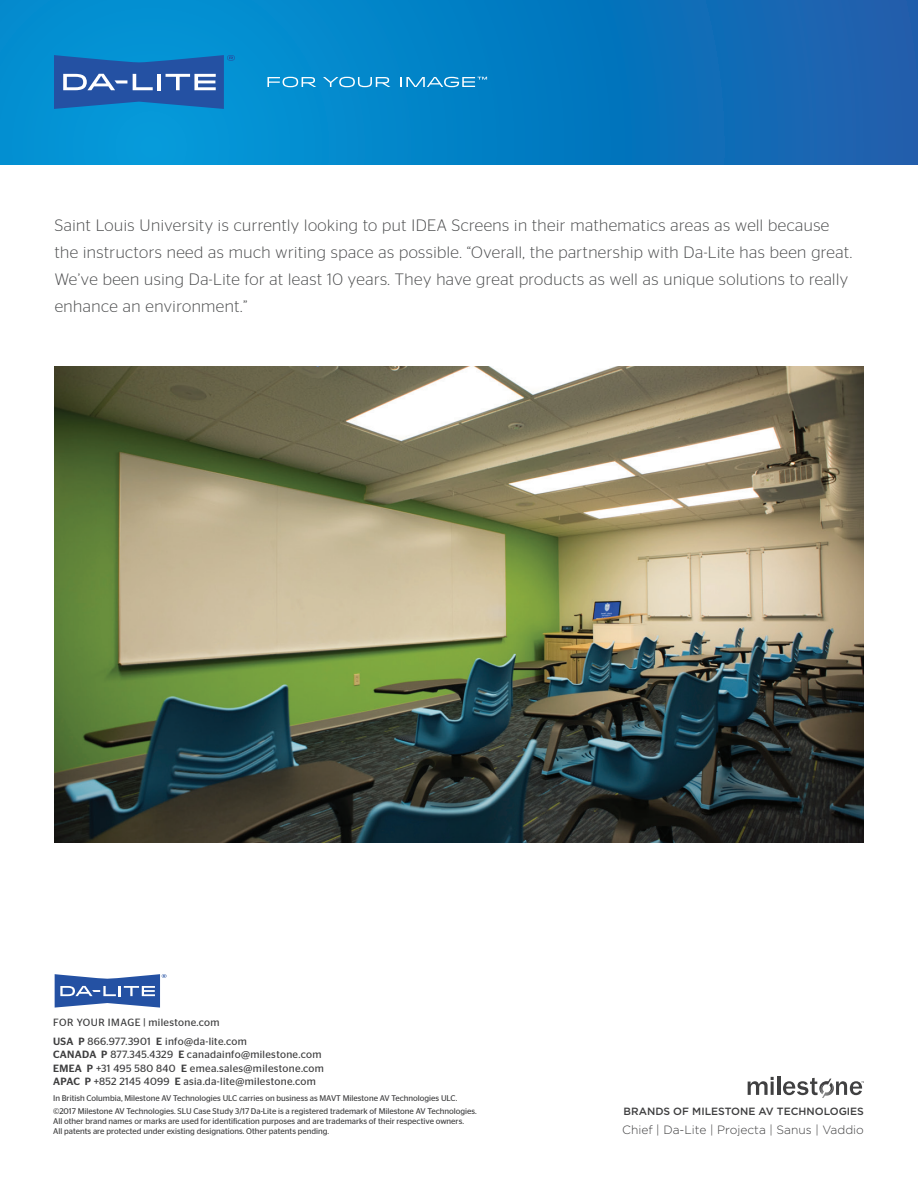
<style>
.page{position:relative;width:918px;height:1188px;background:#fff}
.page>*{position:absolute;margin:0;border:0;box-sizing:border-box;transform-origin:0 0}
.t1{font:300 16.5px/27px "Stag Sans";letter-spacing:.03em;color:#4b4c4d}
.t2{font:300 12px "Gotham";color:#3e3e3f}
.t3{font:10.5px/13.5px "Stag Sans";letter-spacing:.03em;color:#3e3e3f}
.t4{font:500 10.5px "Gotham";color:#3e3e3f}
.t5{font:8.25px/13.2px "Stag Sans";color:#3e3e3f}
.s1{font-weight:500}
</style>
<div class="page">
<div style="left:0;top:0;width:918px;height:164px;background:linear-gradient(to right,#009cdb,#1560ad)"></div>
<svg style="left:267px;top:77px;width:49px;height:10px"></svg>
<svg style="left:323px;top:77px;width:67px;height:10px"></svg>
<svg style="left:400px;top:77px;width:87px;height:10px"></svg>
<svg style="left:54px;top:55px;width:181px;height:54px;background:#326eb5"></svg>
<svg style="left:55px;top:974px;width:111px;height:34px"></svg>
<svg style="left:748px;top:1077px;width:26px;height:18px"></svg>
<hr style="left:777px;top:1077px;width:3px;height:18px;background:#404041">
<svg style="left:783px;top:1078px;width:81px;height:20px"></svg>
<img style="left:54px;top:366px;width:810px;height:477px">
<p class="t1" style="left:55px;top:212px;width:799px">Saint Louis University is currently looking to put IDEA Screens in their mathematics areas as well because the instructors need as much writing space as possible. “Overall, the partnership with Da-Lite has been great.<br>We’ve been using Da-Lite for at least 10 years. They have great products as well as unique solutions to really enhance an environment.”</p>
<p class="t3" style="left:53px;top:1013px;width:195px;line-height:18.9px">FOR YOUR IMAGE | milestone.com<br><span class="s1">USA P</span> 866.977.3901 <span class="s1">E</span> info@da-lite.com</p>
<p class="t3" style="left:53px;top:1048px;width:272px"><span class="s1">CANADA P</span> 877.345.4329 <span class="s1">E</span> canadainfo@milestone.com<br><span class="s1">EMEA P</span> +31 495 580 840 <span class="s1">E</span> emea.sales@milestone.com<br><span class="s1">APAC P</span> +852 2145 4099 <span class="s1">E</span> asia.da-lite@milestone.com</p>
<p class="t5" style="left:53px;top:1091px;width:425px">In British Columbia, Milestone AV Technologies ULC carries on business as MAVT Milestone AV Technologies ULC. ©2017 Milestone AV Technologies. SLU Case Study 3/17 Da-Lite is a registered trademark of Milestone AV Technologies.</p>
<p class="t5" style="left:53px;top:1116px;width:412px;line-height:9.9px">All other brand names or marks are used for identification purposes and are trademarks of their respective owners.<br>All patents are protected under existing designations. Other patents pending.</p>
<p class="t4" style="left:624px;top:1104px;width:242px">BRANDS OF MILESTONE AV TECHNOLOGIES</p>
<h2 class="t2" style="left:622px;top:1122px;width:243px">Chief | Da-Lite | Projecta | Sanus | Vaddio</h2>
</div>
